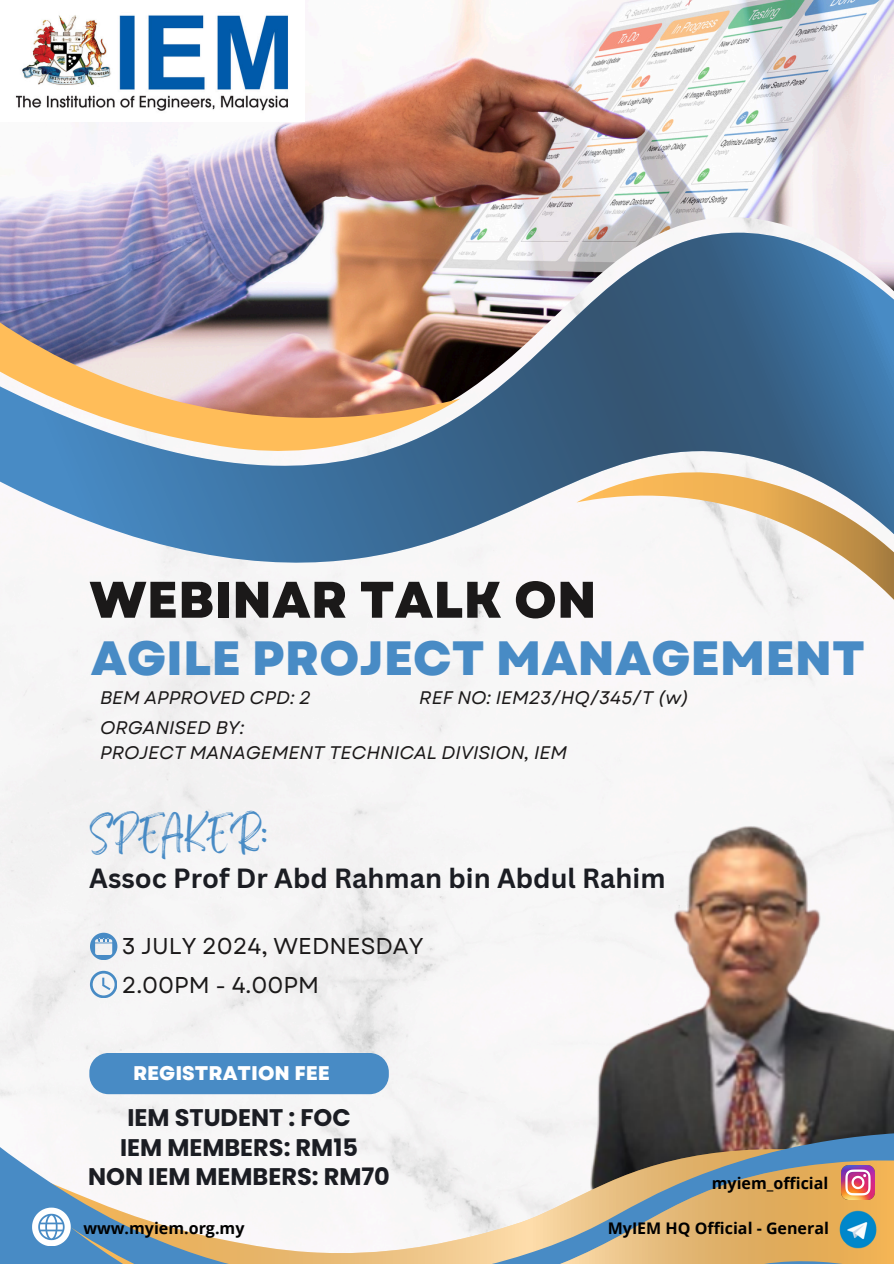
<style>
.page{position:relative;width:894px;height:1264px;background:#fff}
.page>*{position:absolute;margin:0;border:0;box-sizing:border-box;transform-origin:0 0}
.t1{font:800 51.3px "Garet";color:#1b1919}
.t2{font:800 48.15px "Garet";color:#488bc5}
.t3{font:700 27px "Canva Sans";color:#1b1d23}
.t4{font:27px "Brightwall";color:#488bc5}
.t5{font:700 24px/29.2px "Poppins";color:#1b1d23;text-align:center}
.t6{font:22.8px "Garet";color:#1b1919}
.t7{font:800 19.8px "Garet";color:#fff}
.t8{font:italic 18.15px "Garet";color:#1b1919}
.t9{font:700 16.05px "Open Sans";color:#000}
</style>
<div class="page">
<div style="left:0;top:570px;width:893px;height:562px;background:#f5f5f5"></div>
<img style="left:0;top:0;width:893px;height:232px">
<img style="left:0;top:232px;width:893px;height:338px">
<svg style="left:576px;top:466px;width:317px;height:169px"></svg>
<div style="left:89px;top:1052px;width:300px;height:42px;background:#488bc5"></div>
<img style="left:556px;top:800px;width:337px;height:332px">
<svg style="left:0;top:1132px;width:893px;height:131px;fill:#f2f2f2"></svg>
<svg style="left:70px;top:1159px;width:823px;height:104px"></svg>
<svg style="left:90px;top:932px;width:27px;height:27px"></svg>
<svg style="left:90px;top:970px;width:27px;height:27px"></svg>
<img style="left:0;top:0;width:304px;height:122px">
<img style="left:840px;top:1165px;width:34px;height:34px">
<img style="left:832px;top:1203px;width:51px;height:51px;border-radius:50%">
<svg style="left:32px;top:1207px;width:38px;height:38px"></svg>
<h1 class="t1" style="left:89px;top:563px;width:508px">WEBINAR TALK ON</h1>
<h1 class="t2" style="left:91px;top:623px;width:775px">AGILE PROJECT MANAGEMENT</h1>
<p class="t8" style="left:100px;top:685px;width:212px">BEM APPROVED CPD: 2</p>
<p class="t8" style="left:419px;top:685px;width:271px">REF NO: IEM23/HQ/345/T (w)</p>
<h2 class="t8" style="left:100px;top:714px;width:146px">ORGANISED BY:</h2>
<h3 class="t8" style="left:100px;top:739px;width:468px">PROJECT MANAGEMENT TECHNICAL DIVISION, IEM</h3>
<p class="t4" style="left:90px;top:826px;width:180px">SPEAKER:</p>
<p class="t3" style="left:89px;top:859px;width:577px">Assoc Prof Dr Abd Rahman bin Abdul Rahim</p>
<p class="t6" style="left:122px;top:929px;width:303px">3 JULY 2024, WEDNESDAY</p>
<p class="t6" style="left:122px;top:968px;width:199px">2.00PM - 4.00PM</p>
<p class="t7" style="left:133px;top:1059px;width:198px">REGISTRATION FEE</p>
<h5 class="t5" style="left:88px;top:1103px;width:303px">IEM STUDENT : FOC<br>IEM MEMBERS: RM15<br>NON IEM MEMBERS: RM70</h5>
<p class="t9" style="left:711px;top:1171px;width:118px">myiem_official</p>
<h4 class="t9" style="left:83px;top:1217px;width:162px">www.myiem.org.my</h4>
<h5 class="t9" style="left:607px;top:1217px;width:223px">MyIEM HQ Official - General</h5>
</div>
